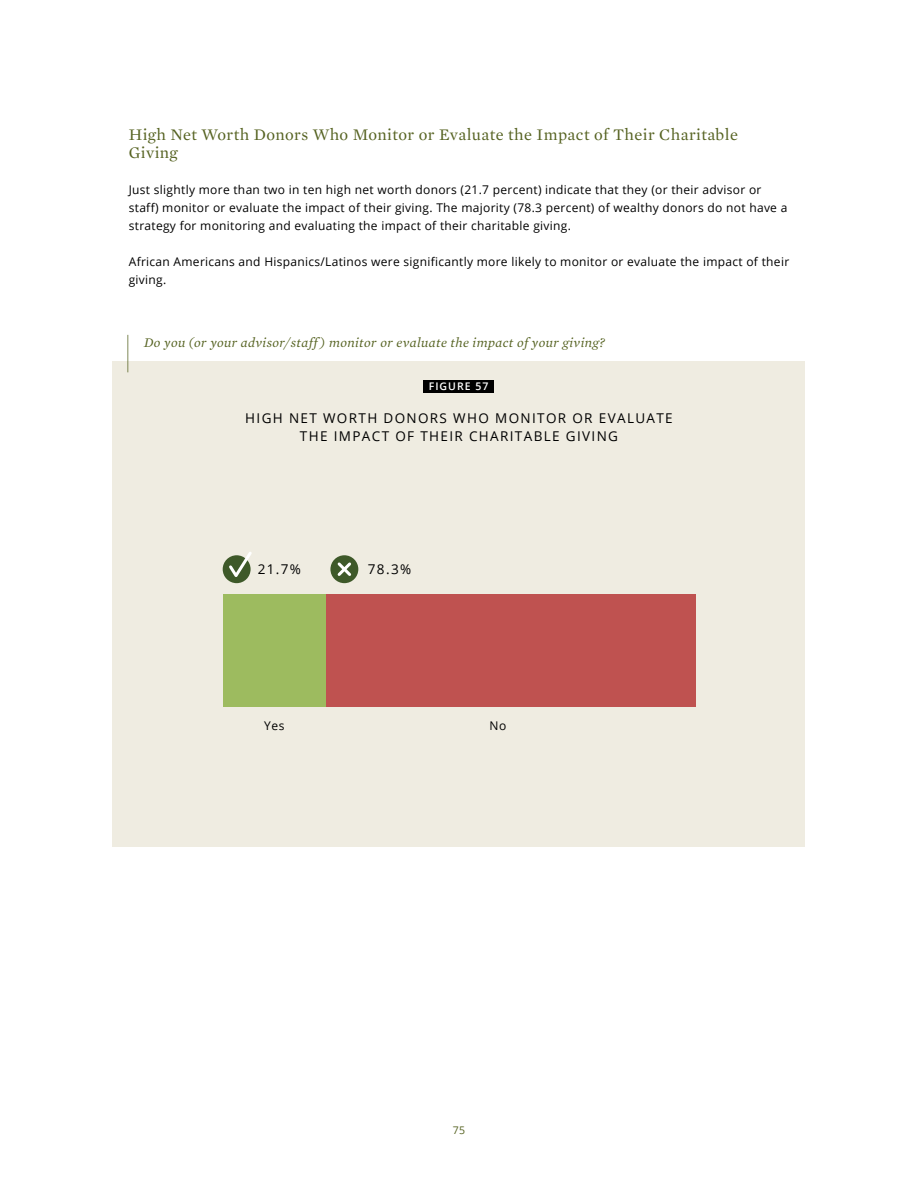
<style>
.page{position:relative;width:918px;height:1188px;background:#fff}
.page>*{position:absolute;margin:0;border:0;box-sizing:border-box;transform-origin:0 0}
.t1{font:16.5px/18px "Mercury Text G1 Roman";letter-spacing:.025em;color:#556221}
.t2{font:13.5px/18px "Open Sans";letter-spacing:.1em;color:#000;text-align:center}
.t3{font:italic 13.5px "Mercury Text G1";letter-spacing:.025em;color:#556221}
.t4{font:12px/18px "Open Sans";letter-spacing:.025em;color:#000}
.t5{font:600 10.5px "Open Sans";letter-spacing:.1em;color:#fff}
.t6{font:10.5px "Open Sans";color:#556221}
</style>
<div class="page">
<div style="left:112px;top:362px;width:694px;height:485px;background:#efece1"></div>
<hr style="left:128px;top:335px;width:1px;height:37px;background:#556221">
<div style="left:424px;top:380px;width:70px;height:12px;background:#000"></div>
<div style="left:326px;top:594px;width:370px;height:112px;background:#bf5250"></div>
<div style="left:224px;top:594px;width:102px;height:112px;background:#9dbb5f"></div>
<div style="left:223px;top:555px;width:28px;height:28px;background:#3e5929;border-radius:50%"></div>
<svg style="left:226px;top:552px;width:26px;height:29px"></svg>
<div style="left:330px;top:555px;width:28px;height:28px;background:#3e5929;border-radius:50%"></div>
<svg style="left:337px;top:562px;width:15px;height:14px"></svg>
<h1 class="t1" style="left:129px;top:125px;width:611px">High Net Worth Donors Who Monitor or Evaluate the Impact of Their Charitable<br>Giving</h1>
<p class="t4" style="left:129px;top:180px;width:660px">Just slightly more than two in ten high net worth donors (21.7 percent) indicate that they (or their advisor or staff) monitor or evaluate the impact of their giving. The majority (78.3 percent) of wealthy donors do not have a strategy for monitoring and evaluating the impact of their charitable giving.</p>
<p class="t4" style="left:129px;top:252px;width:662px">African Americans and Hispanics/Latinos were significantly more likely to monitor or evaluate the impact of their giving.</p>
<p class="t3" style="left:144px;top:334px;width:463px">Do you (or your advisor/staff ) monitor or evaluate the impact of your giving?</p>
<p class="t5" style="left:429px;top:379px;width:61px">FIGURE 57</p>
<p class="t2" style="left:245px;top:409px;width:429px">HIGH NET WORTH DONORS WHO MONITOR OR EVALUATE<br>THE IMPACT OF THEIR CHARITABLE GIVING</p>
<p class="t2" style="left:258px;top:560px;width:45px">21.7%</p>
<p class="t2" style="left:368px;top:560px;width:45px">78.3%</p>
<p class="t4" style="left:264px;top:717px;width:22px">Yes</p>
<p class="t4" style="left:490px;top:717px;width:18px">No</p>
<p class="t6" style="left:453px;top:1123px;width:14px">75</p>
</div>
